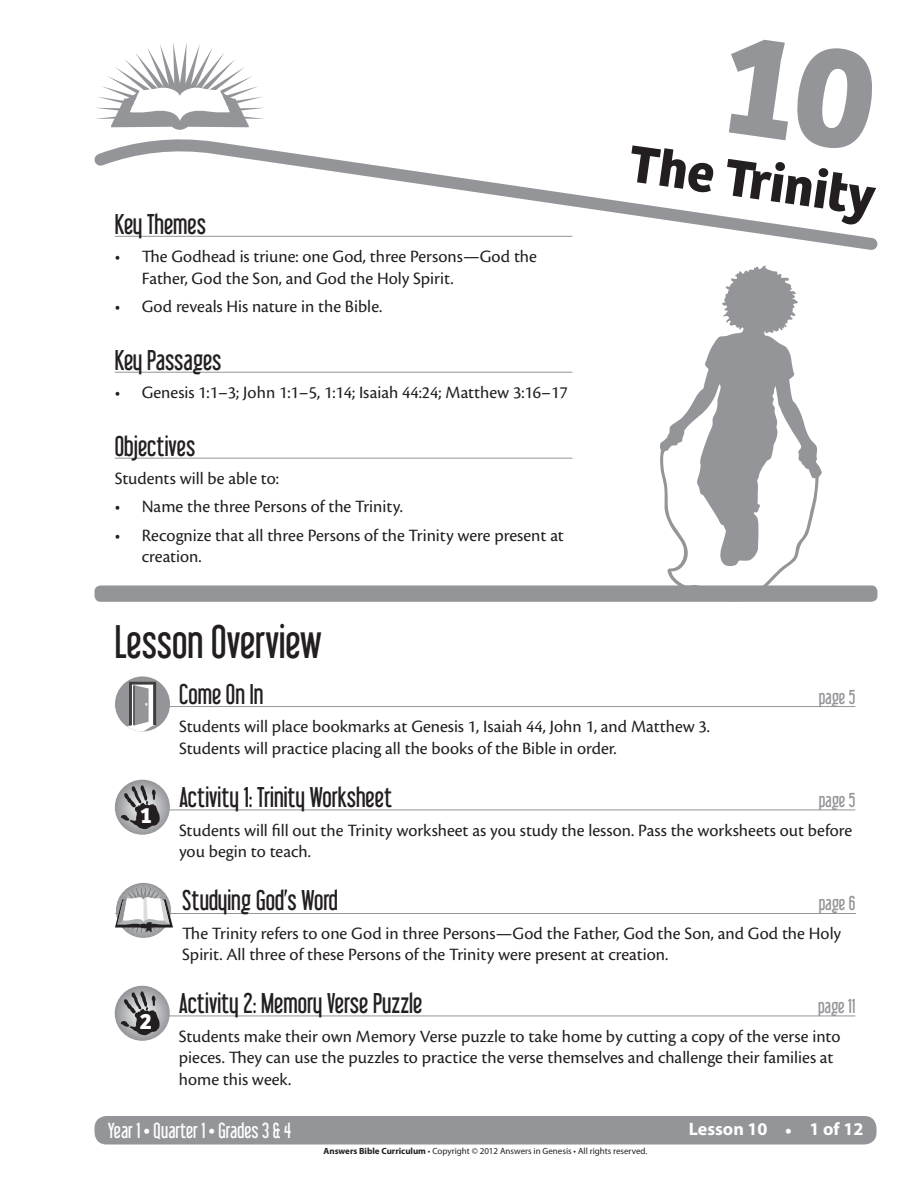
<style>
.page{position:relative;width:918px;height:1188px;background:#fff}
.page>*{position:absolute;margin:0;border:0;box-sizing:border-box;transform-origin:0 0}
.t1{font:700 54px "Bree";color:#231f20}
.t2{font:42px "Libel Suit";color:#231f20}
.t3{font:25.5px "Libel Suit";color:#231f20}
.t4{font:700 22.95px "Bree";color:#fff}
.t5{font:19.5px "Libel Suit";color:#fff}
.t6{font:18px/21.6px "Cronos Pro";color:#231f20}
.t7{font:18px "Libel Suit";color:#939598}
.t8{font:700 18px "Myriad Pro";color:#fff}
.t9{font:9px "Myriad Pro";color:#231f20}
.s1{font-family:"Libel Suit";font-weight:400;font-size:19.5px}
.s2{font-weight:700}
</style>
<div class="page">
<div style="left:94px;top:1116px;width:783px;height:28px;background:#939598;border-radius:12px"></div>
<svg style="left:94px;top:142px;width:784px;height:108px"></svg>
<svg style="left:95px;top:43px;width:169px;height:87px"></svg>
<svg style="left:660px;top:265px;width:162px;height:320px"></svg>
<div style="left:94px;top:585px;width:784px;height:17px;background:#939598;border-radius:6px"></div>
<hr style="left:115px;top:236px;width:457px;height:1px;background:#939598">
<hr style="left:115px;top:372px;width:457px;height:1px;background:#939598">
<hr style="left:115px;top:458px;width:457px;height:1px;background:#939598">
<hr style="left:115px;top:706px;width:740px;height:1px;background:#939598">
<hr style="left:115px;top:810px;width:740px;height:1px;background:#939598">
<hr style="left:115px;top:913px;width:740px;height:1px;background:#939598">
<hr style="left:115px;top:1016px;width:740px;height:1px;background:#939598">
<svg style="left:115px;top:676px;width:55px;height:55px"></svg>
<svg style="left:115px;top:682px;width:41px;height:49px"></svg>
<hr style="left:133px;top:685px;width:2px;height:40px;background:#3e3e3f">
<svg style="left:115px;top:780px;width:55px;height:55px"></svg>
<svg style="left:121px;top:784px;width:39px;height:45px;background:#7a797b"></svg>
<svg style="left:115px;top:883px;width:58px;height:55px"></svg>
<svg style="left:115px;top:986px;width:55px;height:55px"></svg>
<svg style="left:120px;top:990px;width:40px;height:45px;background:#7b7a7c"></svg>
<svg style="left:720px;top:142px;width:158px;height:11px"></svg>
<h3 class="t3" style="left:115px;top:209px;width:93px">Key Themes</h3>
<p class="t6" style="left:142px;top:246px;width:397px;text-indent:-27px">• The Godhead is triune: one God, three Persons—God the<br>Father, God the Son, and God the Holy Spirit.</p>
<p class="t6" style="left:115px;top:296px;width:269px">• God reveals His nature in the Bible.</p>
<h3 class="t3" style="left:115px;top:345px;width:108px">Key Passages</h3>
<p class="t6" style="left:115px;top:382px;width:454px">• Genesis 1:1–3; John 1:1–5, 1:14; Isaiah 44:24; Matthew 3:16–17</p>
<h3 class="t3" style="left:115px;top:430px;width:82px">Objectives</h3>
<p class="t6" style="left:115px;top:468px;width:166px">Students will be able to:</p>
<p class="t6" style="left:115px;top:496px;width:290px">• Name the three Persons of the Trinity.</p>
<p class="t6" style="left:142px;top:524px;width:424px;text-indent:-27px">• Recognize that all three Persons of the Trinity were present at creation.</p>
<h1 class="t1" style="left:634px;top:131px;width:250px;rotate:8deg">The Trinity</h1>
<h2 class="t2" style="left:115px;top:616px;width:208px">Lesson Overview</h2>
<h3 class="t3" style="left:179px;top:679px;width:86px">Come On In</h3>
<p class="t7" style="left:819px;top:686px;width:38px">page 5</p>
<p class="t6" style="left:179px;top:716px;width:532px">Students will place bookmarks at Genesis 1, Isaiah 44, John 1, and Matthew 3.<br>Students will practice placing all the books of the Bible in order.</p>
<p class="t4" style="left:140px;top:801px;width:13px">1</p>
<p class="t4" style="left:140px;top:1007px;width:13px">2</p>
<h3 class="t3" style="left:179px;top:782px;width:215px">Activity 1: Trinity Worksheet</h3>
<p class="t7" style="left:819px;top:790px;width:38px">page 5</p>
<p class="t6" style="left:179px;top:819px;width:675px">Students will fill out the Trinity worksheet as you study the lesson. Pass the worksheets out before you begin to teach.</p>
<h3 class="t3" style="left:182px;top:885px;width:157px">Studying God’s Word</h3>
<p class="t7" style="left:819px;top:893px;width:38px">page 6</p>
<p class="t6" style="left:182px;top:922px;width:660px">The Trinity refers to one God in three Persons—God the Father, God the Son, and God the Holy<br>Spirit. All three of these Persons of the Trinity were present at creation.</p>
<h3 class="t3" style="left:179px;top:988px;width:245px">Activity 2: Memory Verse Puzzle</h3>
<p class="t7" style="left:818px;top:996px;width:39px">page 11</p>
<p class="t6" style="left:179px;top:1025px;width:663px">Students make their own Memory Verse puzzle to take home by cutting a copy of the verse into pieces. They can use the puzzles to practice the verse themselves and challenge their families at home this week.</p>
<p class="t5" style="left:108px;top:1118px;width:185px">Year 1 • Quarter 1 • Grades 3 &amp; 4</p>
<p class="t8" style="left:689px;top:1118px;width:176px">Lesson 10 <span class="s1">•</span> 1 of 12</p>
<p class="t9" style="left:324px;top:1145px;width:325px"><span class="s2">Answers Bible Curriculum</span> • Copyright © 2012 Answers in Genesis • All rights reserved.</p>
</div>
